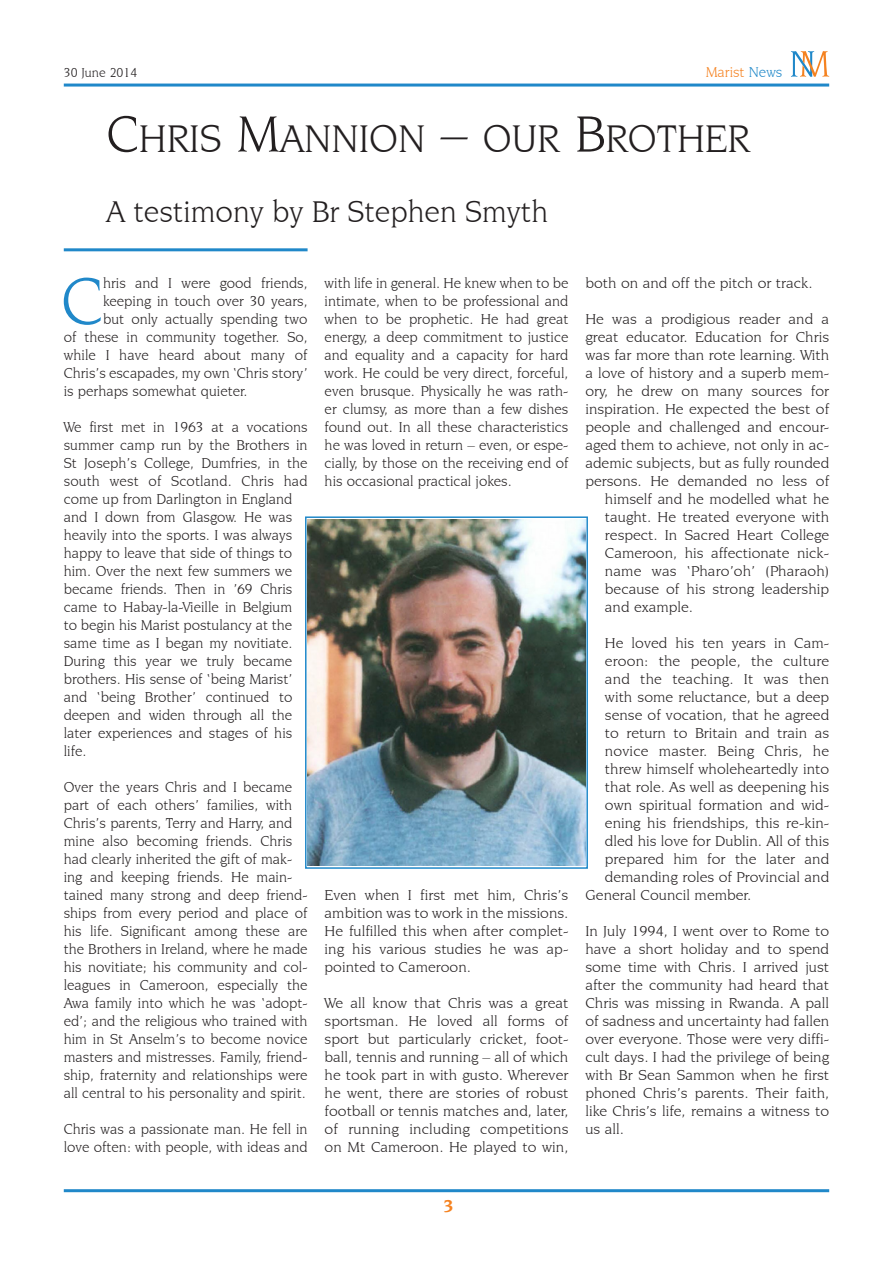
<style>
.page{position:relative;width:893px;height:1263px;background:#fff}
.page>*{position:absolute;margin:0;border:0;box-sizing:border-box;transform-origin:0 0}
.paragrafo4ComMaiuscu{font:70.2px "Novarese IT Cby BT";color:#2088c9}
.Titolo{font:40.5px "Novarese IT Cby BT";color:#231f20}
.Sottotitolo{font:31.5px "Novarese IT Cby BT";color:#231f20}
.Normale{font:700 18px "Novarese IT Cby BT";color:#f58220}
.paragrafoSemDopo{font:15px/18px "Novarese IT Cby BT";color:#231f20;text-align:justify;scale:1.05 1}
.paragrafoSemDopo-2{font:15px/18px "Novarese IT Cby BT";color:#231f20}
.paragrafo4ComMaiuscu-2{font:15px "Novarese IT Cby BT";color:#231f20}
.Normale-2{font:15px "Novarese IT Cby BT";color:#f58220}
.Normale-3{font:13.5px "Novarese IT Cby BT";color:#231f20}
.s1{color:#2088c9}
.s2{font-size:54px}
</style>
<div class="page">
<hr style="left:64px;top:1189px;width:765px;height:3px;background:#2088c9">
<hr style="left:64px;top:84px;width:765px;height:3px;background:#2088c9">
<svg style="left:791px;top:51px;width:38px;height:26px"></svg>
<hr style="left:64px;top:248px;width:244px;height:3px;background:#2088c9">
<img style="left:308px;top:519px;width:277px;height:346px">
<div style="left:305px;top:516px;width:283px;height:353px;border:2px solid #2088c9"></div>
<p class="Normale-3" style="left:64px;top:64px;width:75px">30 June 2014</p>
<p class="Normale-2" style="left:706px;top:63px;width:78px">Marist <span class="s1">News</span></p>
<p class="Titolo" style="left:106px;top:114px;width:645px"><span class="s2">C</span>HRIS <span class="s2">M</span>ANNION <span class="s2">–</span> OUR <span class="s2">B</span>ROTHER</p>
<p class="Sottotitolo" style="left:106px;top:193px;width:443px">A testimony by Br Stephen Smyth</p>
<p class="paragrafo4ComMaiuscu" style="left:61px;top:259px;width:44px">C</p>
<p class="paragrafo4ComMaiuscu-2" style="left:103px;top:274px;width:206px">hris and I were good friends,</p>
<p class="paragrafo4ComMaiuscu-2" style="left:103px;top:292px;width:206px">keeping in touch over 30 years,</p>
<p class="paragrafo4ComMaiuscu-2" style="left:103px;top:310px;width:206px">but only actually spending two</p>
<p class="paragrafo4ComMaiuscu-2" style="left:64px;top:328px;width:245px">of these in community together. So,</p>
<p class="paragrafo4ComMaiuscu-2" style="left:64px;top:346px;width:245px">while I have heard about many of</p>
<p class="paragrafo4ComMaiuscu-2" style="left:64px;top:364px;width:245px">Chris’s escapades, my own ‘Chris story’</p>
<p class="paragrafo4ComMaiuscu-2" style="left:64px;top:382px;width:185px">is perhaps somewhat quieter.</p>
<p class="paragrafoSemDopo-2" style="left:64px;top:418px;width:245px">We first met in 1963 at a vocations summer camp run by the Brothers in<br>St Joseph’s College, Dumfries, in the south west of Scotland. Chris had come up from Darlington in England and I down from Glasgow. He was heavily into the sports. I was always happy to leave that side of things to him. Over the next few summers we became friends. Then in ’69 Chris came to Habay-la-Vieille in Belgium to begin his Marist postulancy at the same time as I began my novitiate.<br>During this year we truly became brothers. His sense of ‘being Marist’ and ‘being Brother’ continued to deepen and widen through all the later experiences and stages of his life.</p>
<p class="paragrafoSemDopo-2" style="left:64px;top:778px;width:245px">Over the years Chris and I became part of each others’ families, with Chris’s parents, Terry and Harry, and mine also becoming friends. Chris had clearly inherited the gift of mak&shy;ing and keeping friends. He main&shy;tained many strong and deep friend&shy;ships from every period and place of his life. Significant among these are the Brothers in Ireland, where he made his novitiate; his community and col&shy;leagues in Cameroon, especially the Awa family into which he was ‘adopt&shy;ed’; and the religious who trained with him in St Anselm’s to become novice masters and mistresses. Family, friend&shy;ship, fraternity and relationships were all central to his personality and spirit.</p>
<p class="paragrafoSemDopo-2" style="left:64px;top:1120px;width:245px">Chris was a passionate man. He fell in love often: with people, with ideas and</p>
<p class="paragrafoSemDopo-2" style="left:325px;top:274px;width:245px;text-align:justify">with life in general. He knew when to be intimate, when to be professional and when to be prophetic. He had great energy, a deep commitment to justice and equality and a capacity for hard work. He could be very direct, forceful, even brusque. Physically he was rath&shy;er clumsy, as more than a few dishes found out. In all these characteristics he was loved in return – even, or espe&shy;cially, by those on the receiving end of his occasional practical jokes.</p>
<p class="paragrafoSemDopo" style="left:325px;top:886px;width:234px">Even when I first met him, Chris’s ambition was to work in the missions.<br>He fulfilled this when after complet&shy;ing his various studies he was ap&shy;pointed to Cameroon.</p>
<p class="paragrafoSemDopo" style="left:325px;top:994px;width:234px">We all know that Chris was a great sportsman. He loved all forms of sport but particularly cricket, foot&shy;ball, tennis and running – all of which he took part in with gusto. Wherever he went, there are stories of robust football or tennis matches and, later, of running including competitions on Mt Cameroon. He played to win,</p>
<p class="paragrafoSemDopo" style="left:585px;top:274px;width:218px">both on and off the pitch or track.</p>
<p class="paragrafoSemDopo" style="left:585px;top:310px;width:234px">He was a prodigious reader and a</p>
<p class="paragrafoSemDopo" style="left:585px;top:328px;width:234px">great educator. Education for Chris</p>
<p class="paragrafoSemDopo" style="left:585px;top:346px;width:234px">was far more than rote learning. With</p>
<p class="paragrafoSemDopo" style="left:585px;top:364px;width:234px">a love of history and a superb mem-</p>
<p class="paragrafoSemDopo" style="left:585px;top:382px;width:234px">ory, he drew on many sources for</p>
<p class="paragrafoSemDopo" style="left:585px;top:400px;width:234px">inspiration. He expected the best of</p>
<p class="paragrafoSemDopo" style="left:585px;top:418px;width:234px">people and challenged and encour-</p>
<p class="paragrafoSemDopo" style="left:585px;top:436px;width:234px">aged them to achieve, not only in ac-</p>
<p class="paragrafoSemDopo" style="left:585px;top:454px;width:234px">ademic subjects, but as fully rounded</p>
<p class="paragrafoSemDopo" style="left:585px;top:472px;width:234px">persons. He demanded no less of</p>
<p class="paragrafoSemDopo" style="left:605px;top:490px;width:215px">himself and he modelled what he</p>
<p class="paragrafoSemDopo" style="left:605px;top:508px;width:215px">taught. He treated everyone with</p>
<p class="paragrafoSemDopo" style="left:605px;top:526px;width:215px">respect. In Sacred Heart College</p>
<p class="paragrafoSemDopo" style="left:605px;top:544px;width:215px">Cameroon, his affectionate nick-</p>
<p class="paragrafoSemDopo" style="left:605px;top:562px;width:215px">name was ‘Pharo’oh’ (Pharaoh)</p>
<p class="paragrafoSemDopo" style="left:605px;top:580px;width:215px">because of his strong leadership</p>
<p class="paragrafoSemDopo" style="left:605px;top:598px;width:85px">and example.</p>
<p class="paragrafoSemDopo" style="left:605px;top:634px;width:215px">He loved his ten years in Cam-</p>
<p class="paragrafoSemDopo" style="left:605px;top:652px;width:215px">eroon: the people, the culture</p>
<p class="paragrafoSemDopo" style="left:605px;top:670px;width:215px">and the teaching. It was then</p>
<p class="paragrafoSemDopo" style="left:605px;top:688px;width:215px">with some reluctance, but a deep</p>
<p class="paragrafoSemDopo" style="left:605px;top:706px;width:215px">sense of vocation, that he agreed</p>
<p class="paragrafoSemDopo" style="left:605px;top:724px;width:215px">to return to Britain and train as</p>
<p class="paragrafoSemDopo" style="left:605px;top:742px;width:215px">novice master. Being Chris, he</p>
<p class="paragrafoSemDopo" style="left:605px;top:760px;width:215px">threw himself wholeheartedly into</p>
<p class="paragrafoSemDopo" style="left:605px;top:778px;width:215px">that role. As well as deepening his</p>
<p class="paragrafoSemDopo" style="left:605px;top:796px;width:215px">own spiritual formation and wid-</p>
<p class="paragrafoSemDopo" style="left:605px;top:814px;width:215px">ening his friendships, this re-kin-</p>
<p class="paragrafoSemDopo" style="left:605px;top:832px;width:215px">dled his love for Dublin. All of this</p>
<p class="paragrafoSemDopo" style="left:605px;top:850px;width:215px">prepared him for the later and</p>
<p class="paragrafoSemDopo" style="left:605px;top:868px;width:215px">demanding roles of Provincial and</p>
<p class="paragrafoSemDopo" style="left:585px;top:886px;width:159px">General Council member.</p>
<p class="paragrafoSemDopo" style="left:585px;top:922px;width:234px">In July 1994, I went over to Rome to have a short holiday and to spend some time with Chris. I arrived just after the community had heard that Chris was missing in Rwanda. A pall of sadness and uncertainty had fallen over everyone. Those were very diffi&shy;cult days. I had the privilege of being with Br Sean Sammon when he first phoned Chris’s parents. Their faith, like Chris’s life, remains a witness to us all.</p>
<p class="Normale" style="left:443px;top:1195px;width:12px">3</p>
</div>
